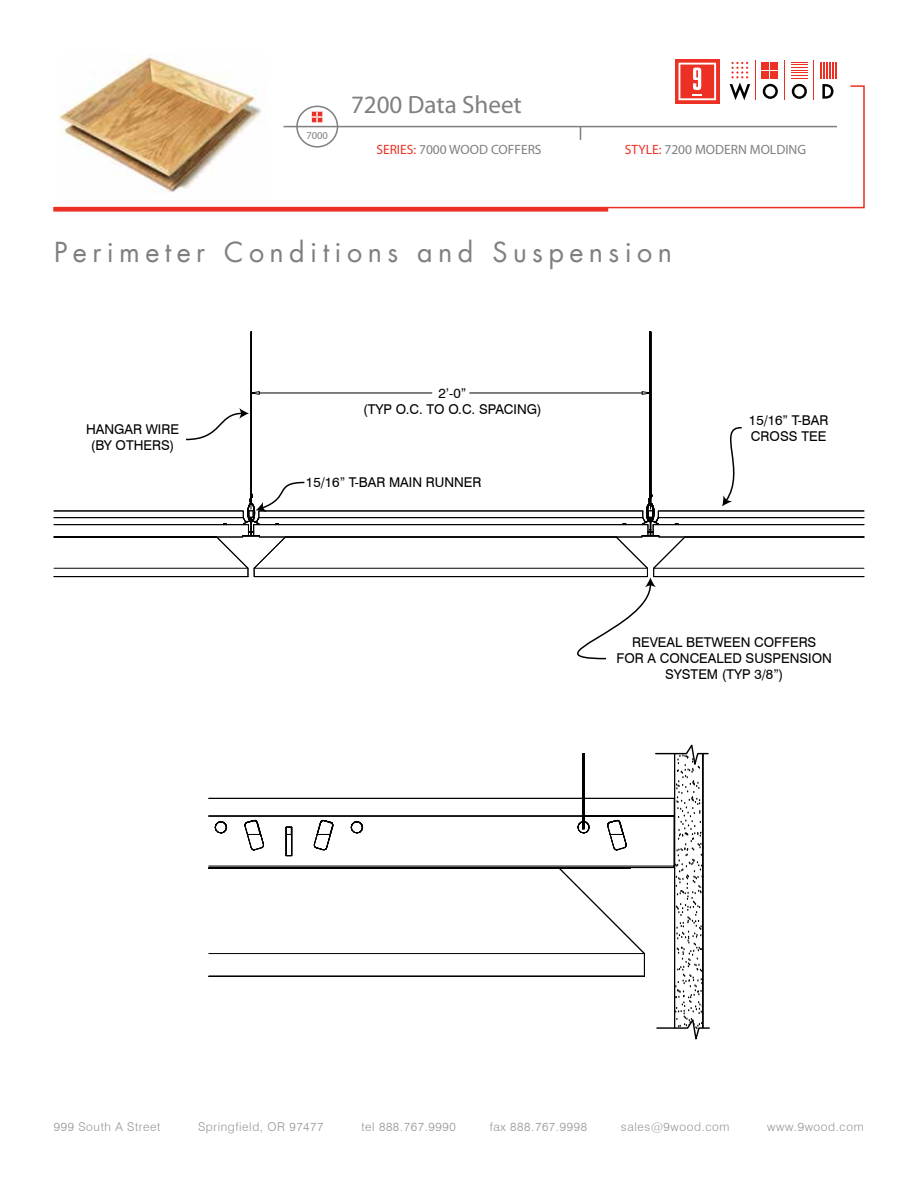
<style>
.page{position:relative;width:918px;height:1188px;background:#fff}
.page>*{position:absolute;margin:0;border:0;box-sizing:border-box;transform-origin:0 0}
.t1{font:27px "Futura";letter-spacing:.2em;color:#7f7f7f}
.t2{font:25.05px "Myriad Pro";color:#7f7f7f}
.t3{font:13.5px/16.2px "Swiss 721 BT";color:#000;text-align:center}
.t4{font:13.5px "Myriad Pro";color:#7f7f7f}
.t5{font:300 12px "Swiss 721 BT";letter-spacing:.05em;color:#939598}
.t6{font:10.5px "Myriad Pro";color:#7f7f7f}
.s1{color:#ed3024}
</style>
<div class="page">
<svg style="left:208px;top:744px;width:502px;height:296px"></svg>
<svg style="left:53px;top:331px;width:812px;height:329px"></svg>
<hr style="left:813px;top:61px;width:1px;height:39px;background:#ed3024">
<hr style="left:784px;top:60px;width:1px;height:40px;background:#ed3024">
<hr style="left:755px;top:60px;width:1px;height:40px;background:#ed3024">
<div style="left:675px;top:59px;width:44px;height:45px;background:#ed3024"></div>
<img style="left:59px;top:57px;width:202px;height:136px">
<hr style="left:284px;top:126px;width:553px;height:1px;background:#7f7f7f">
<div style="left:296px;top:106px;width:42px;height:42px;border:2px solid #7f7f7f;border-radius:50%"></div>
<svg style="left:312px;top:112px;width:11px;height:10px"></svg>
<svg style="left:580px;top:127px;width:1px;height:13px"></svg>
<svg style="left:606px;top:62px;width:259px;height:147px"></svg>
<svg style="left:53px;top:207px;width:555px;height:5px;background:#ee4136"></svg>
<p class="t6" style="left:306px;top:129px;width:23px">7000</p>
<h2 class="t2" style="left:351px;top:91px;width:172px">7200 Data Sheet</h2>
<p class="t4" style="left:376px;top:142px;width:167px"><span class="s1">SERIES:</span> 7000 WOOD COFFERS</p>
<p class="t4" style="left:625px;top:142px;width:183px"><span class="s1">STYLE:</span> 7200 MODERN MOLDING</p>
<h1 class="t1" style="left:54px;top:235px;width:619px">Perimeter Conditions and Suspension</h1>
<p class="t3" style="left:363px;top:385px;width:180px">2’-0”<br>(TYP O.C. TO O.C. SPACING)</p>
<p class="t3" style="left:86px;top:421px;width:94px">HANGAR WIRE (BY OTHERS)</p>
<p class="t3" style="left:749px;top:412px;width:81px;text-align:left">15/16” T-BAR<br>CROSS TEE</p>
<p class="t3" style="left:306px;top:474px;width:177px">15/16” T-BAR MAIN RUNNER</p>
<p class="t3" style="left:617px;top:634px;width:217px">REVEAL BETWEEN COFFERS<br>FOR A CONCEALED SUSPENSION<br>SYSTEM (TYP 3/8”)</p>
<p class="t5" style="left:54px;top:1120px;width:108px">999 South A Street</p>
<p class="t5" style="left:198px;top:1120px;width:127px">Springfield, OR 97477</p>
<p class="t5" style="left:361px;top:1120px;width:96px">tel 888.767.9990</p>
<p class="t5" style="left:490px;top:1120px;width:99px">fax 888.767.9998</p>
<p class="t5" style="left:621px;top:1120px;width:110px">sales@9wood.com</p>
<p class="t5" style="left:767px;top:1120px;width:98px">www.9wood.com</p>
</div>
